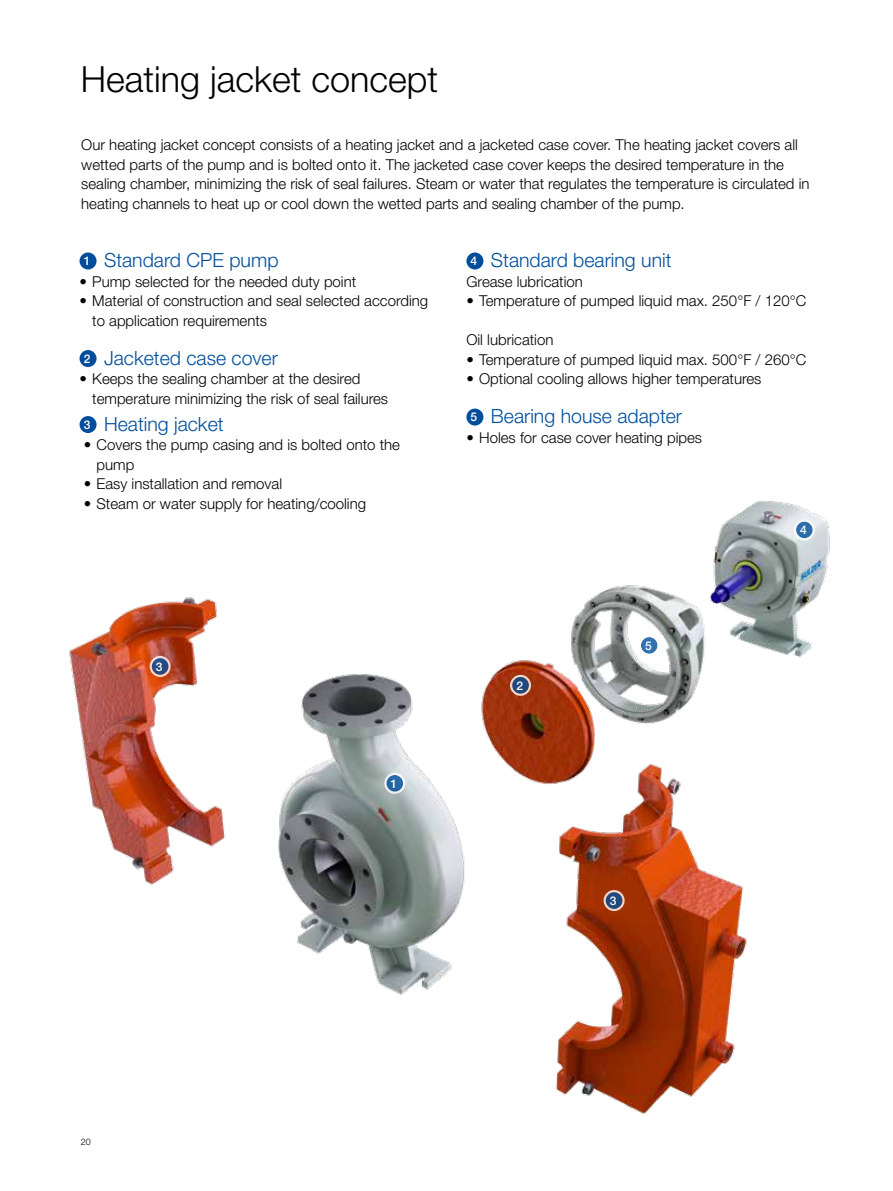
<style>
.page{position:relative;width:893px;height:1191px;background:#fff}
.page>*{position:absolute;margin:0;border:0;box-sizing:border-box;transform-origin:0 0}
.t1{font:300 36px "Helvetica Neue LT Pro";color:#000}
.t2{font:300 19.5px "Helvetica Neue LT Pro";color:#004e9b}
.t3{font:300 15px/19.5px "Helvetica Neue LT Pro";color:#000}
.t4{font:500 12px "Helvetica Neue LT Pro";color:#fff}
.t5{font:300 9px "Helvetica Neue LT Pro";color:#000}
.s1{font-weight:500;font-size:12px;color:#fff}
</style>
<div class="page">
<div style="left:80px;top:252px;width:17px;height:17px;background:#004e9b;border-radius:50%"></div>
<div style="left:80px;top:350px;width:17px;height:17px;background:#004e9b;border-radius:50%"></div>
<div style="left:80px;top:416px;width:17px;height:17px;background:#004e9b;border-radius:50%"></div>
<img style="left:69px;top:501px;width:761px;height:613px">
<svg style="left:152px;top:658px;width:16px;height:17px"></svg>
<div style="left:150px;top:656px;width:21px;height:21px;border:2px solid #fff;border-radius:50%"></div>
<svg style="left:512px;top:677px;width:17px;height:16px"></svg>
<div style="left:510px;top:675px;width:21px;height:21px;border:2px solid #fff;border-radius:50%"></div>
<svg style="left:386px;top:775px;width:17px;height:16px"></svg>
<div style="left:384px;top:773px;width:21px;height:21px;border:2px solid #fff;border-radius:50%"></div>
<svg style="left:641px;top:637px;width:17px;height:17px"></svg>
<div style="left:639px;top:635px;width:21px;height:21px;border:2px solid #fff;border-radius:50%"></div>
<svg style="left:796px;top:521px;width:17px;height:17px"></svg>
<div style="left:794px;top:519px;width:21px;height:21px;border:2px solid #fff;border-radius:50%"></div>
<div style="left:466px;top:252px;width:17px;height:17px;background:#004e9b;border-radius:50%"></div>
<div style="left:466px;top:408px;width:17px;height:17px;background:#004e9b;border-radius:50%"></div>
<div style="left:606px;top:892px;width:16px;height:17px;background:#20487d;border-radius:50%"></div>
<div style="left:604px;top:890px;width:21px;height:21px;border:2px solid #fff;border-radius:50%"></div>
<h1 class="t1" style="left:81px;top:57px;width:359px">Heating jacket concept</h1>
<p class="t3" style="left:81px;top:135px;width:730px">Our heating jacket concept consists of a heating jacket and a jacketed case cover. The heating jacket covers all wetted parts of the pump and is bolted onto it. The jacketed case cover keeps the desired temperature in the sealing chamber, minimizing the risk of seal failures. Steam or water that regulates the temperature is circulated in heating channels to heat up or cool down the wetted parts and sealing chamber of the pump.</p>
<h2 class="t2" style="left:84px;top:248px;width:196px"><span class="s1">1</span> Standard CPE pump</h2>
<p class="t3" style="left:80px;top:271px;width:278px">• Pump selected for the needed duty point</p>
<p class="t3" style="left:92px;top:291px;width:337px;text-indent:-13px">• Material of construction and seal selected according to application requirements</p>
<h2 class="t2" style="left:84px;top:346px;width:196px"><span class="s1">2</span> Jacketed case cover</h2>
<p class="t3" style="left:92px;top:369px;width:297px;text-indent:-13px">• Keeps the sealing chamber at the desired temperature minimizing the risk of seal failures</p>
<h2 class="t2" style="left:84px;top:412px;width:141px"><span class="s1">3</span> Heating jacket</h2>
<p class="t3" style="left:97px;top:435px;width:305px;text-indent:-13px">• Covers the pump casing and is bolted onto the pump</p>
<p class="t3" style="left:84px;top:474px;width:200px">• Easy installation and removal</p>
<p class="t3" style="left:84px;top:493px;width:284px">• Steam or water supply for heating/cooling</p>
<h2 class="t2" style="left:471px;top:248px;width:202px"><span class="s1">4</span> Standard bearing unit</h2>
<p class="t3" style="left:466px;top:271px;width:118px">Grease lubrication</p>
<p class="t3" style="left:466px;top:291px;width:341px">• Temperature of pumped liquid max. 250°F / 120°C</p>
<p class="t3" style="left:466px;top:330px;width:88px">Oil lubrication</p>
<p class="t3" style="left:466px;top:349px;width:341px">• Temperature of pumped liquid max. 500°F / 260°C</p>
<p class="t3" style="left:466px;top:369px;width:297px">• Optional cooling allows higher temperatures</p>
<h2 class="t2" style="left:471px;top:404px;width:213px"><span class="s1">5</span> Bearing house adapter</h2>
<p class="t3" style="left:466px;top:427px;width:237px">• Holes for case cover heating pipes</p>
<p class="t4" style="left:800px;top:523px;width:8px">4</p>
<p class="t4" style="left:156px;top:659px;width:8px">3</p>
<p class="t4" style="left:391px;top:776px;width:8px">1</p>
<p class="t4" style="left:516px;top:678px;width:8px">2</p>
<p class="t4" style="left:645px;top:638px;width:8px">5</p>
<p class="t4" style="left:610px;top:893px;width:8px">3</p>
<p class="t5" style="left:81px;top:1136px;width:12px">20</p>
</div>
